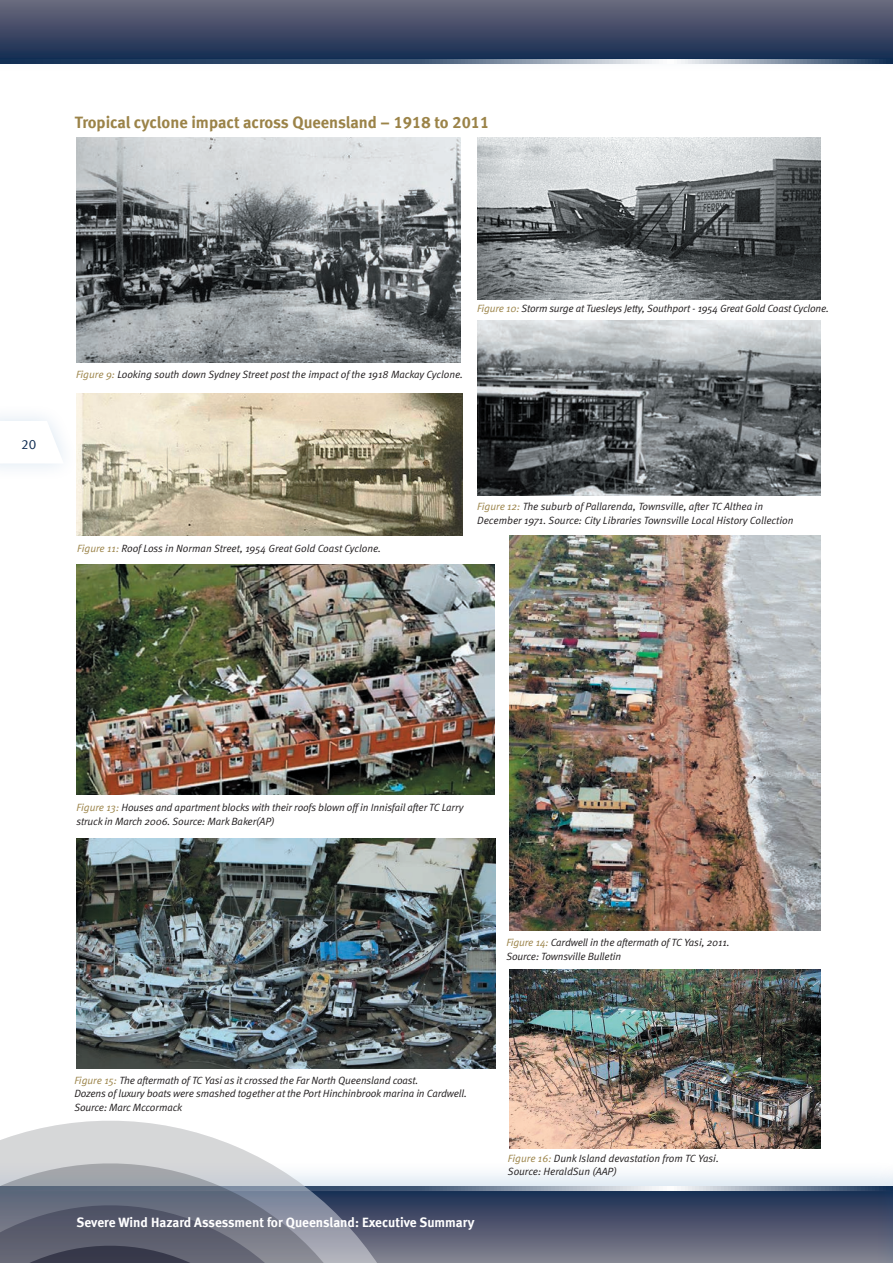
<style>
.page{position:relative;width:893px;height:1263px;background:#fff}
.page>*{position:absolute;margin:0;border:0;box-sizing:border-box;transform-origin:0 0}
.t1{font:16.5px "Meta Bold LF";color:#9b8348}
.t2{font:13.5px "Meta Bold LF";color:#fff}
.t3{font:13.5px "Meta Normal LF";color:#0e2b51}
.t4{font:italic 10.5px/13.5px "Meta Normal";letter-spacing:-.01em;color:#231f20}
.s1{color:#9b8348}
</style>
<div class="page">
<div style="left:0;top:1159px;width:893px;height:104px;background:#015ca6;opacity:.15"></div>
<svg style="left:476px;top:1191px;width:398px;height:72px;background:#515871"></svg>
<svg style="left:476px;top:1186px;width:398px;height:5px;background:#a1adbb"></svg>
<div style="left:874px;top:1159px;width:19px;height:104px;background:#015ca6;opacity:.15"></div>
<svg style="left:892px;top:1191px;width:1px;height:72px"></svg>
<svg style="left:48px;top:421px;width:15px;height:38px"></svg>
<div style="left:0;top:0;width:893px;height:64px;background:linear-gradient(to bottom,#6d6a7d,#10284f)"></div>
<svg style="left:0;top:60px;width:893px;height:4px;background:#5f738c"></svg>
<svg style="left:59px;top:1120px;width:417px;height:143px"></svg>
<svg style="left:0;top:1125px;width:427px;height:138px"></svg>
<svg style="left:0;top:1173px;width:380px;height:90px;background:#717686"></svg>
<img style="left:477px;top:137px;width:343px;height:162px">
<img style="left:76px;top:393px;width:386px;height:143px">
<img style="left:77px;top:564px;width:417px;height:230px">
<img style="left:77px;top:839px;width:419px;height:229px">
<img style="left:510px;top:536px;width:310px;height:395px">
<img style="left:510px;top:969px;width:311px;height:179px">
<img style="left:77px;top:137px;width:383px;height:226px">
<img style="left:477px;top:321px;width:343px;height:174px">
<h1 class="t1" style="left:75px;top:112px;width:416px">Tropical cyclone impact across Queensland – 1918 to 2011</h1>
<p class="t3" style="left:21px;top:436px;width:17px">20</p>
<p class="t4" style="left:477px;top:301px;width:353px"><span class="s1">Figure 10:</span> Storm surge at Tuesleys Jetty, Southport - 1954 Great Gold Coast Cyclone.</p>
<p class="t4" style="left:76px;top:367px;width:389px"><span class="s1">Figure 9:</span> Looking south down Sydney Street post the impact of the 1918 Mackay Cyclone.</p>
<p class="t4" style="left:77px;top:541px;width:305px"><span class="s1">Figure 11:</span> Roof Loss in Norman Street, 1954 Great Gold Coast Cyclone.</p>
<p class="t4" style="left:477px;top:500px;width:318px"><span class="s1">Figure 12:</span> The suburb of Pallarenda, Townsville, after TC Althea in<br>December 1971. Source: City Libraries Townsville Local History Collection</p>
<p class="t4" style="left:77px;top:801px;width:388px"><span class="s1">Figure 13:</span> Houses and apartment blocks with their roofs blown off in Innisfail after TC Larry struck in March 2006. Source: Mark Baker(AP)</p>
<p class="t4" style="left:506px;top:936px;width:225px"><span class="s1">Figure 14:</span> Cardwell in the aftermath of TC Yasi, 2011.<br>Source: Townsville Bulletin</p>
<p class="t4" style="left:74px;top:1073px;width:394px"><span class="s1">Figure 15:</span> The aftermath of TC Yasi as it crossed the Far North Queensland coast.<br>Dozens of luxury boats were smashed together at the Port Hinchinbrook marina in Cardwell.<br>Source: Marc Mccormack</p>
<p class="t2" style="left:77px;top:1214px;width:399px">Severe Wind Hazard Assessment for Queensland: Executive Summary</p>
<p class="t4" style="left:508px;top:1151px;width:212px"><span class="s1">Figure 16:</span> Dunk Island devastation from TC Yasi.<br>Source: HeraldSun (AAP)</p>
</div>
